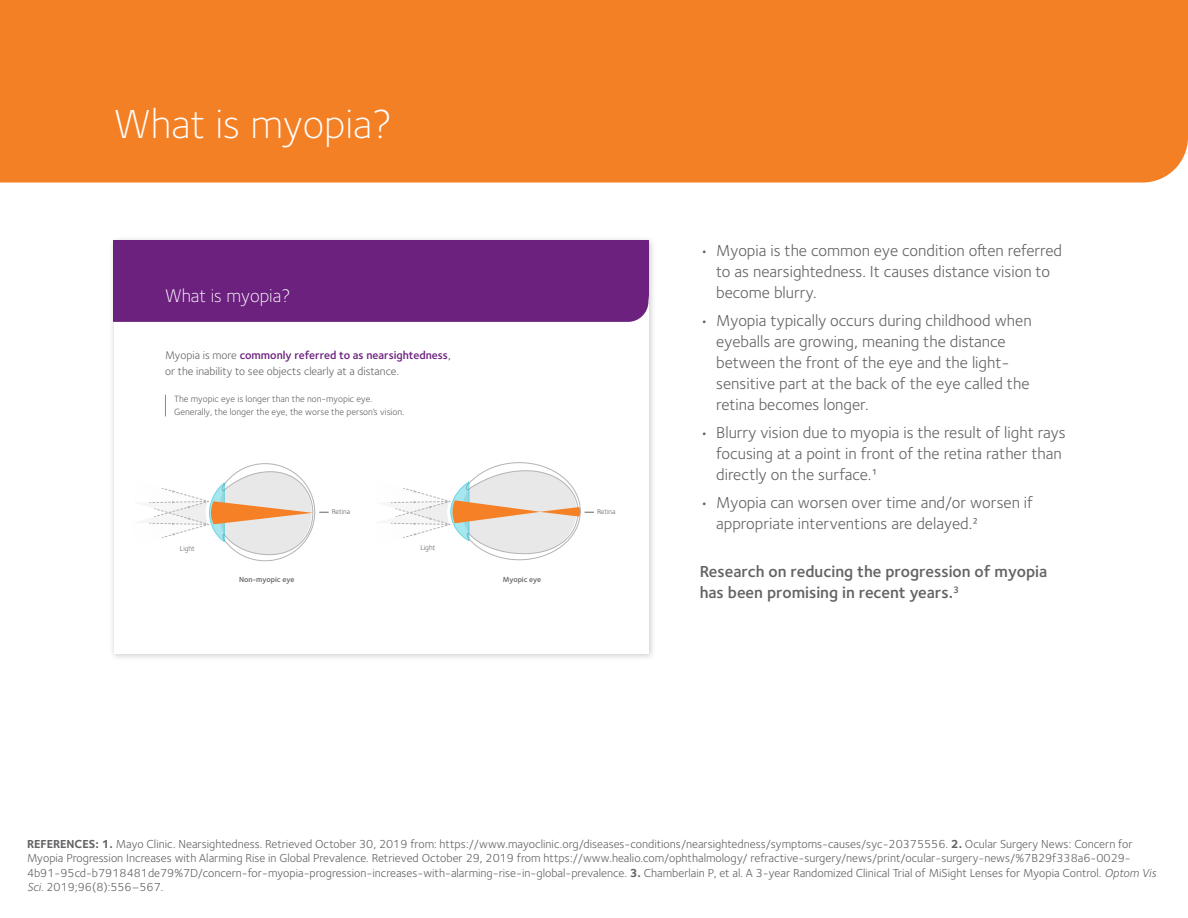
<style>
.page{position:relative;width:1188px;height:918px;background:#fff}
.page>*{position:absolute;margin:0;border:0;box-sizing:border-box;transform-origin:0 0}
.t1{font:300 42px "Foundry Sterling";color:#fff}
.t2{font:300 18.9px "Foundry Sterling";color:#fff}
.t3{font:16.5px/21px "Foundry Sterling";color:#636366}
.t4{font:600 16.5px/21px "Foundry Sterling";color:#636366}
.t5{font:12px/14.4px "Foundry Sterling";color:#636366}
.t6{font:11.55px/16.2px "Foundry Sterling";color:#636466}
.t7{font:9.45px/13.5px "Foundry Sterling";color:#636466}
.t8{font:600 7.65px "Foundry Sterling";color:#636466}
.t9{font:7.35px "Foundry Sterling";color:#636466}
.s1{font-weight:600;color:#6c217f}
.s2{color:#6c217f}
.s3{font-weight:700}
.s4{font-style:italic}
</style>
<div class="page">
<div style="left:0;top:0;width:1188px;height:183px;background:#f48026"></div>
<div style="left:109px;top:235px;width:547px;height:427px;background:#231f20;opacity:.25"></div>
<div style="left:114px;top:241px;width:534px;height:413px;background:#fff"></div>
<svg style="left:165px;top:395px;width:1px;height:21px"></svg>
<svg style="left:390px;top:462px;width:204px;height:98px"></svg>
<svg style="left:149px;top:463px;width:180px;height:98px"></svg>
<div style="left:114px;top:241px;width:534px;height:81px;background:#6c217f"></div>
<p class="t1" style="left:114px;top:100px;width:280px">What is myopia?</p>
<p class="t2" style="left:165px;top:285px;width:127px">What is myopia?</p>
<p class="t6" style="left:165px;top:347px;width:287px">Myopia is more <span class="s1">commonly referred to as nearsightedness</span><span class="s2">, </span>or the inability to see objects clearly at a distance.</p>
<p class="t7" style="left:174px;top:392px;width:232px">The myopic eye is longer than the non-myopic eye.<br>Generally, the longer the eye, the worse the person’s vision.</p>
<p class="t9" style="left:180px;top:544px;width:17px">Light</p>
<p class="t8" style="left:239px;top:575px;width:57px">Non-myopic eye</p>
<p class="t9" style="left:332px;top:508px;width:20px">Retina</p>
<p class="t9" style="left:420px;top:543px;width:17px">Light</p>
<p class="t8" style="left:503px;top:575px;width:40px">Myopic eye</p>
<p class="t9" style="left:597px;top:508px;width:20px">Retina</p>
<p class="t3" style="left:716px;top:241px;width:347px;text-indent:-16px">• Myopia is the common eye condition often referred to as nearsightedness. It causes distance vision to become blurry.</p>
<p class="t3" style="left:716px;top:310px;width:317px;text-indent:-16px">• Myopia typically occurs during childhood when eyeballs are growing, meaning the distance between the front of the eye and the light&shy;sensitive part at the back of the eye called the retina becomes longer.</p>
<p class="t3" style="left:716px;top:422px;width:351px;text-indent:-16px">• Blurry vision due to myopia is the result of light rays focusing at a point in front of the retina rather than directly on the surface.1</p>
<p class="t3" style="left:716px;top:492px;width:318px;text-indent:-16px">• Myopia can worsen over time and/or worsen if appropriate interventions are delayed.2</p>
<p class="t4" style="left:700px;top:562px;width:349px">Research on reducing the progression of myopia has been promising in recent years.<sup>3</sup></p>
<p class="t5" style="left:27px;top:837px;width:1131px"><span class="s3">REFERENCES: 1.</span> Mayo Clinic. Nearsightedness. Retrieved October 30, 2019 from: https://www.mayoclinic.org/diseases-conditions/nearsightedness/symptoms-causes/syc-20375556. <span class="s3">2.</span> Ocular Surgery News: Concern for Myopia Progression Increases with Alarming Rise in Global Prevalence. Retrieved October 29, 2019 from https://www.healio.com/ophthalmology/ refractive-surgery/news/print/ocular-surgery-news/%7B29f338a6-0029- 4b91-95cd-b7918481de79%7D/concern-for-myopia-progression-increases-with-alarming-rise-in-global-prevalence. <span class="s3">3.</span> Chamberlain P, et al. A 3-year Randomized Clinical Trial of MiSight Lenses for Myopia Control. <span class="s4">Optom Vis Sci.</span> 2019;96(8):556–567.</p>
</div>
